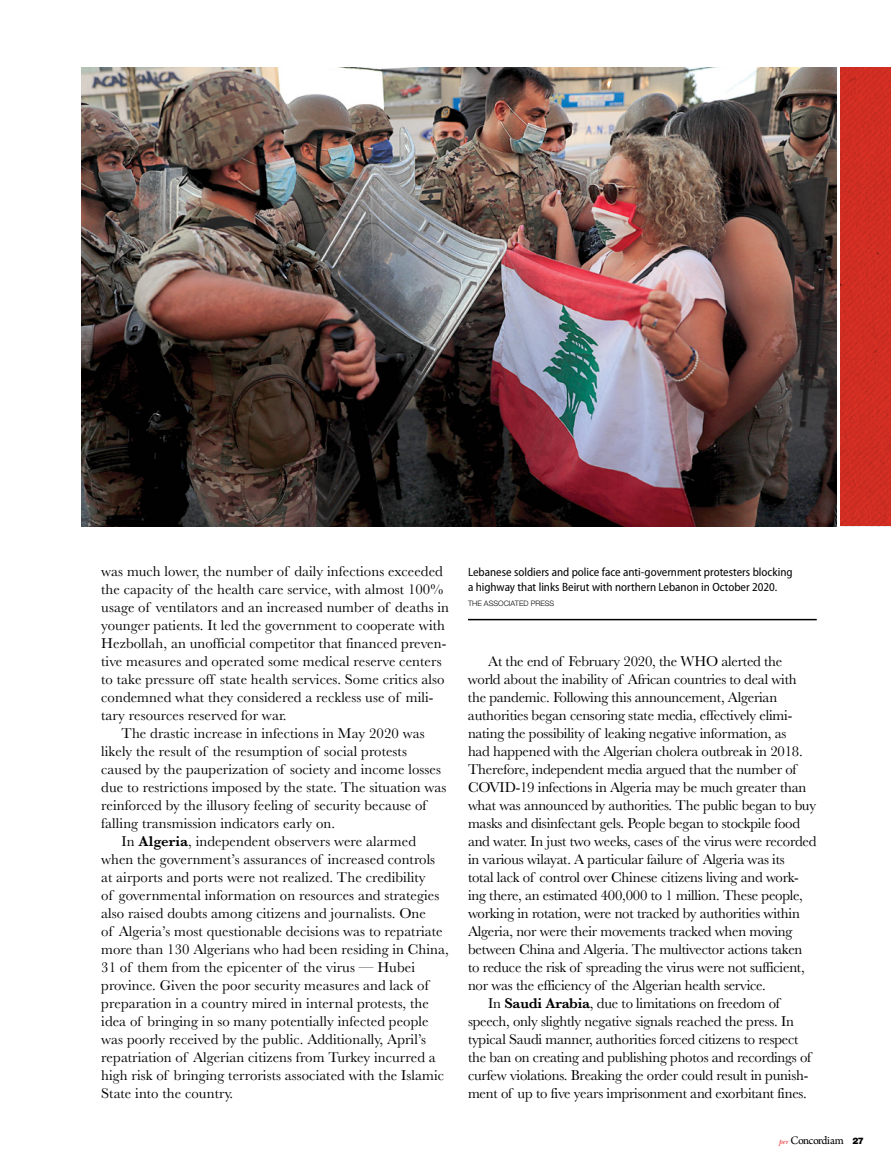
<style>
.page{position:relative;width:891px;height:1161px;background:#fff}
.page>*{position:absolute;margin:0;border:0;box-sizing:border-box;transform-origin:0 0}
.t1{font:14.85px "Baskerville";letter-spacing:-.005em;color:#000}
.t2{font:semi-condensed 12px/15px "Myriad Pro";color:#000}
.t3{font:12px "Arno Pro";letter-spacing:-.05em;color:#000}
.t4{font:300 7.5px "Helvetica Neue LT Std";color:#000}
.s1{font-weight:600}
.s2{font-family:"New Baskerville Std";font-style:italic;font-size:7.5px;color:#ed1d24}
.s3{font-family:"Helvetica Neue LT Std";font-weight:900;font-size:9px}
</style>
<div class="page">
<img style="left:81px;top:67px;width:756px;height:459px">
<img style="left:840px;top:68px;width:51px;height:458px">
<hr style="left:468px;top:619px;width:349px;height:1px;background:#000">
<p class="t1" style="left:101px;top:562px;width:343px">was much lower, the number of daily infections exceeded</p>
<p class="t1" style="left:101px;top:580px;width:344px">the capacity of the health care service, with almost 100%</p>
<p class="t1" style="left:101px;top:598px;width:349px">usage of ventilators and an increased number of deaths in</p>
<p class="t1" style="left:101px;top:616px;width:345px">younger patients. It led the government to cooperate with</p>
<p class="t1" style="left:101px;top:634px;width:347px">Hezbollah, an unofficial competitor that financed preven-</p>
<p class="t1" style="left:101px;top:652px;width:342px">tive measures and operated some medical reserve centers</p>
<p class="t1" style="left:101px;top:670px;width:345px">to take pressure off state health services. Some critics also</p>
<p class="t1" style="left:101px;top:688px;width:334px">condemned what they considered a reckless use of mili-</p>
<p class="t1" style="left:101px;top:706px;width:187px">tary resources reserved for war.</p>
<p class="t1" style="left:122px;top:724px;width:305px">The drastic increase in infections in May 2020 was</p>
<p class="t1" style="left:101px;top:742px;width:307px">likely the result of the resumption of social protests</p>
<p class="t1" style="left:101px;top:760px;width:341px">caused by the pauperization of society and income losses</p>
<p class="t1" style="left:101px;top:778px;width:347px">due to restrictions imposed by the state. The situation was</p>
<p class="t1" style="left:101px;top:796px;width:327px">reinforced by the illusory feeling of security because of</p>
<p class="t1" style="left:101px;top:814px;width:235px">falling transmission indicators early on.</p>
<p class="t1" style="left:122px;top:832px;width:296px">In <span class="s1">Algeria</span>, independent observers were alarmed</p>
<p class="t1" style="left:101px;top:850px;width:335px">when the government’s assurances of increased controls</p>
<p class="t1" style="left:101px;top:868px;width:326px">at airports and ports were not realized. The credibility</p>
<p class="t1" style="left:101px;top:886px;width:340px">of governmental information on resources and strategies</p>
<p class="t1" style="left:101px;top:904px;width:326px">also raised doubts among citizens and journalists. One</p>
<p class="t1" style="left:101px;top:922px;width:343px">of Algeria’s most questionable decisions was to repatriate</p>
<p class="t1" style="left:101px;top:940px;width:349px">more than 130 Algerians who had been residing in China,</p>
<p class="t1" style="left:101px;top:958px;width:315px">31 of them from the epicenter of the virus — Hubei</p>
<p class="t1" style="left:101px;top:976px;width:329px">province. Given the poor security measures and lack of</p>
<p class="t1" style="left:101px;top:994px;width:329px">preparation in a country mired in internal protests, the</p>
<p class="t1" style="left:101px;top:1012px;width:329px">idea of bringing in so many potentially infected people</p>
<p class="t1" style="left:101px;top:1030px;width:326px">was poorly received by the public. Additionally, April’s</p>
<p class="t1" style="left:101px;top:1048px;width:336px">repatriation of Algerian citizens from Turkey incurred a</p>
<p class="t1" style="left:101px;top:1066px;width:344px">high risk of bringing terrorists associated with the Islamic</p>
<p class="t1" style="left:101px;top:1084px;width:134px">State into the country.</p>
<p class="t2" style="left:468px;top:565px;width:326px">Lebanese soldiers and police face anti-government protesters blocking a highway that links Beirut with northern Lebanon in October 2020.</p>
<p class="t4" style="left:468px;top:599px;width:88px">THE ASSOCIATED PRESS</p>
<p class="t1" style="left:488px;top:652px;width:296px">At the end of February 2020, the WHO alerted the</p>
<p class="t1" style="left:468px;top:670px;width:330px">world about the inability of African countries to deal with</p>
<p class="t1" style="left:468px;top:688px;width:311px">the pandemic. Following this announcement, Algerian</p>
<p class="t1" style="left:468px;top:706px;width:326px">authorities began censoring state media, effectively elimi-</p>
<p class="t1" style="left:468px;top:724px;width:320px">nating the possibility of leaking negative information, as</p>
<p class="t1" style="left:468px;top:742px;width:336px">had happened with the Algerian cholera outbreak in 2018.</p>
<p class="t1" style="left:468px;top:760px;width:330px">Therefore, independent media argued that the number of</p>
<p class="t1" style="left:468px;top:778px;width:340px">COVID-19 infections in Algeria may be much greater than</p>
<p class="t1" style="left:468px;top:796px;width:350px">what was announced by authorities. The public began to buy</p>
<p class="t1" style="left:468px;top:814px;width:334px">masks and disinfectant gels. People began to stockpile food</p>
<p class="t1" style="left:468px;top:832px;width:350px">and water. In just two weeks, cases of the virus were recorded</p>
<p class="t1" style="left:468px;top:850px;width:318px">in various wilayat. A particular failure of Algeria was its</p>
<p class="t1" style="left:468px;top:868px;width:332px">total lack of control over Chinese citizens living and work-</p>
<p class="t1" style="left:468px;top:886px;width:336px">ing there, an estimated 400,000 to 1 million. These people,</p>
<p class="t1" style="left:468px;top:904px;width:333px">working in rotation, were not tracked by authorities within</p>
<p class="t1" style="left:468px;top:922px;width:326px">Algeria, nor were their movements tracked when moving</p>
<p class="t1" style="left:468px;top:940px;width:336px">between China and Algeria. The multivector actions taken</p>
<p class="t1" style="left:468px;top:958px;width:338px">to reduce the risk of spreading the virus were not sufficient,</p>
<p class="t1" style="left:468px;top:976px;width:299px">nor was the efficiency of the Algerian health service.</p>
<p class="t1" style="left:488px;top:994px;width:293px">In <span class="s1">Saudi Arabia</span>, due to limitations on freedom of</p>
<p class="t1" style="left:468px;top:1012px;width:327px">speech, only slightly negative signals reached the press. In</p>
<p class="t1" style="left:468px;top:1030px;width:332px">typical Saudi manner, authorities forced citizens to respect</p>
<p class="t1" style="left:468px;top:1048px;width:345px">the ban on creating and publishing photos and recordings of</p>
<p class="t1" style="left:468px;top:1066px;width:342px">curfew violations. Breaking the order could result in punish-</p>
<p class="t1" style="left:468px;top:1084px;width:340px">ment of up to five years imprisonment and exorbitant fines.</p>
<p class="t3" style="left:779px;top:1134px;width:87px"><span class="s2">per</span> Concordiam <span class="s3">27</span></p>
</div>
